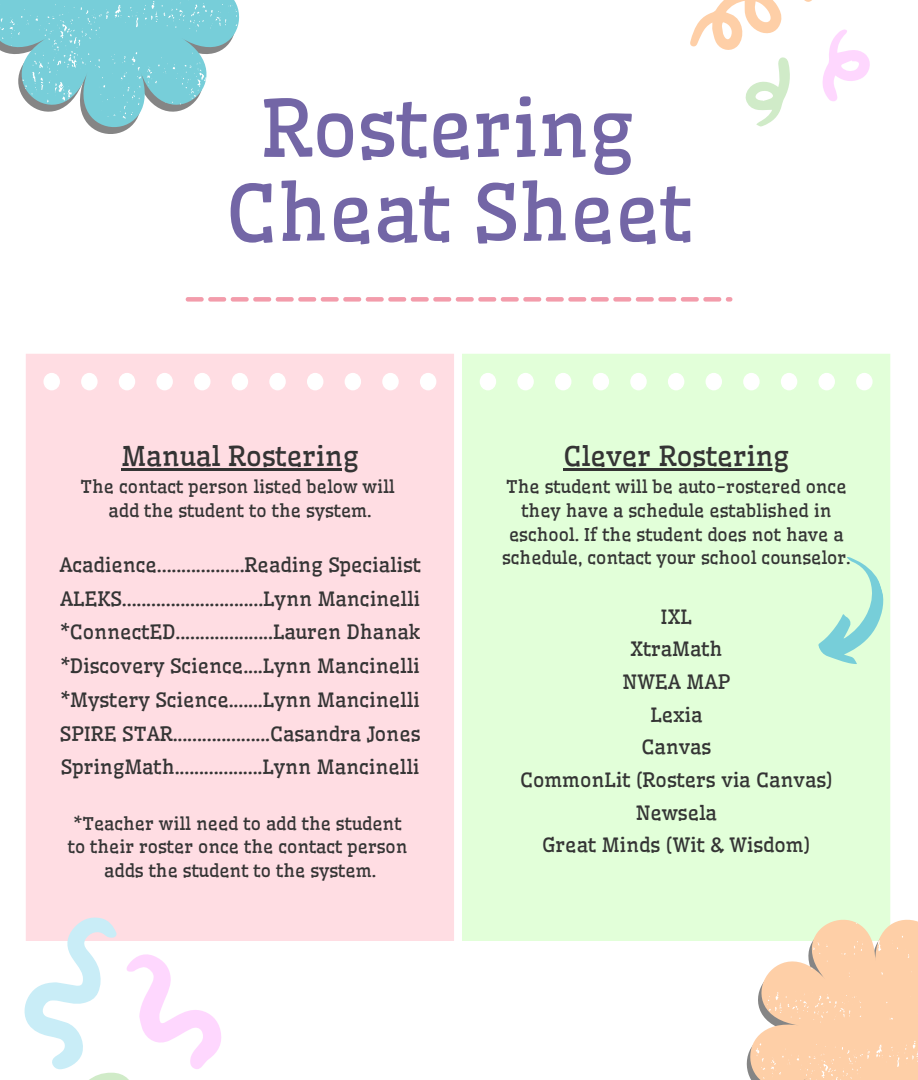
<style>
.page{position:relative;width:918px;height:1080px;background:#fff}
.page>*{position:absolute;margin:0;border:0;box-sizing:border-box;transform-origin:0 0}
.t1{font:77.25px/84.3px "Wellfleet";color:#7366a6;text-align:center}
.t2{font:27px "Wellfleet";color:#343434}
.t3{font:19.5px/32.7px "Wellfleet";color:#343434;text-align:justify}
.t4{font:17.55px/23.7px "Wellfleet";color:#343434;text-align:center}
</style>
<div class="page">
<div style="left:26px;top:354px;width:428px;height:587px;background:#ffdde3"></div>
<svg style="left:24px;top:916px;width:199px;height:164px"></svg>
<div style="left:462px;top:354px;width:428px;height:587px;background:#e2ffd9"></div>
<svg style="left:822px;top:29px;width:48px;height:73px"></svg>
<svg style="left:690px;top:0;width:122px;height:127px"></svg>
<svg style="left:0;top:0;width:240px;height:134px"></svg>
<svg style="left:186px;top:297px;width:546px;height:5px"></svg>
<svg style="left:724px;top:888px;width:194px;height:192px"></svg>
<svg style="left:796px;top:550px;width:95px;height:124px;background:#cff6d9"></svg>
<hr style="left:122px;top:469px;width:237px;height:2px;background:#343434">
<hr style="left:563px;top:469px;width:226px;height:2px;background:#343434">
<h1 class="t1" style="left:226px;top:87px;width:468px">Rostering<br>Cheat Sheet</h1>
<h2 class="t2" style="left:122px;top:440px;width:239px">Manual Rostering</h2>
<p class="t4" style="left:81px;top:475px;width:316px">The contact person listed below will add the student to the system.</p>
<p class="t3" style="left:59px;top:548px;width:363px;line-height:33.8px">Acadience..................Reading Specialist ALEKS.............................Lynn Mancinelli *ConnectED....................Lauren Dhanak *Discovery Science....Lynn Mancinelli *Mystery Science.......Lynn Mancinelli SPIRE STAR....................Casandra Jones SpringMath..................Lynn Mancinelli</p>
<p class="t4" style="left:68px;top:811px;width:341px">*Teacher will need to add the student to their roster once the contact person adds the student to the system.</p>
<h2 class="t2" style="left:563px;top:440px;width:227px">Clever Rostering</h2>
<p class="t4" style="left:502px;top:475px;width:350px">The student will be auto-rostered once they have a schedule established in eschool. If the student does not have a schedule, contact your school counselor.</p>
<p class="t3" style="left:520px;top:600px;width:314px;text-align:center">IXL<br>XtraMath<br>NWEA MAP<br>Lexia<br>Canvas<br>CommonLit (Rosters via Canvas)<br>Newsela<br>Great Minds (Wit &amp; Wisdom)</p>
</div>
